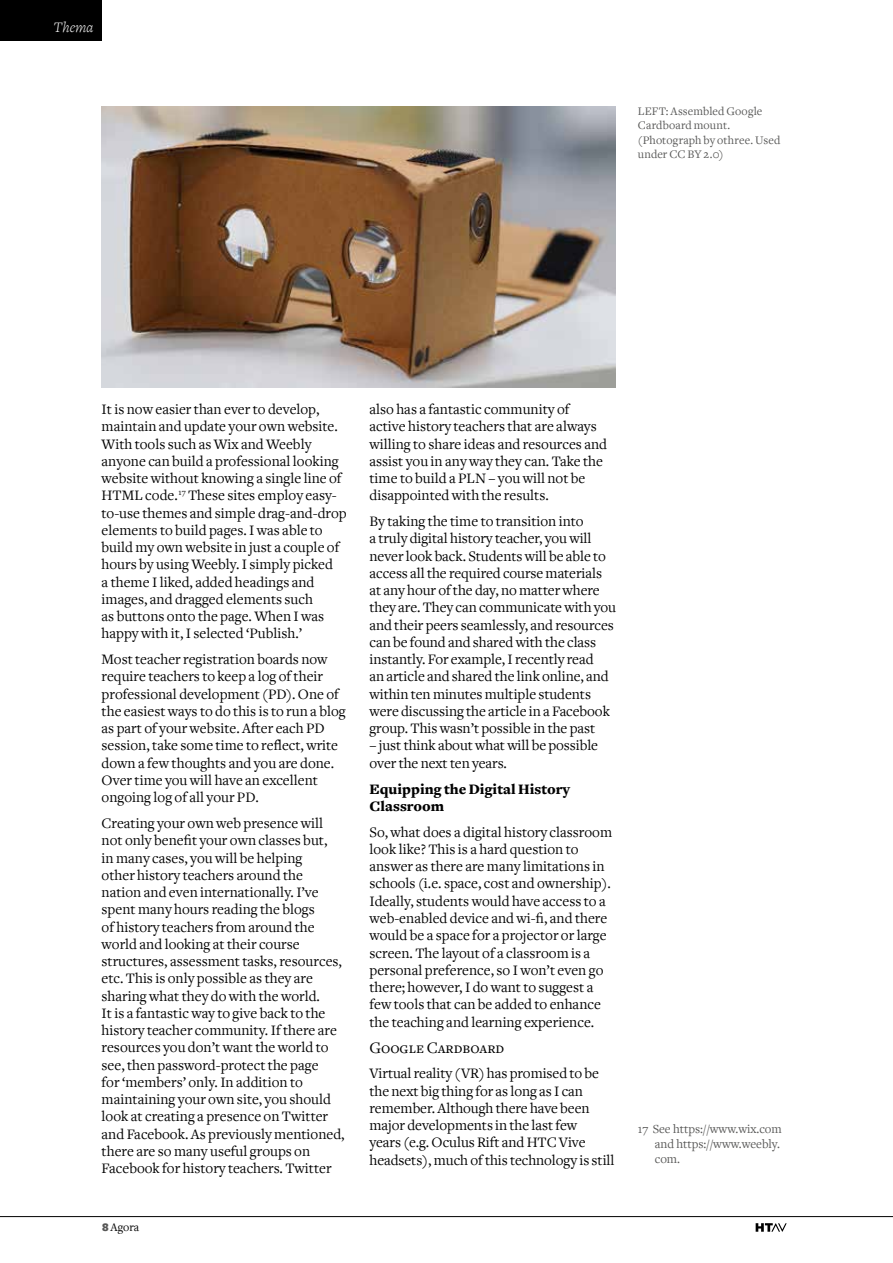
<style>
.page{position:relative;width:893px;height:1263px;background:#fff}
.page>*{position:absolute;margin:0;border:0;box-sizing:border-box;transform-origin:0 0}
.t1{font:16.5px "Freight Text Book SC";color:#000}
.t2{font:15px/17.2px "Freight Text";color:#000}
.t3{font:900 15px/17.2px "Freight Text";color:#000}
.t4{font:italic 300 15px "Freight Text";color:#fff}
.t5{font:12.75px/15px "Freight Text";letter-spacing:-.005em;color:#575756}
.t6{font:12px/14.4px "Freight Text";letter-spacing:.01em;color:#575756}
.t7{font:12px "Freight Text";color:#000}
.s1{font-family:"Freight Sans";font-weight:900;color:#575756}
</style>
<div class="page">
<svg style="left:756px;top:1223px;width:31px;height:9px"></svg>
<hr style="left:0;top:1216px;width:893px;height:1px;background:#000">
<div style="left:0;top:0;width:102px;height:41px;background:#000"></div>
<img style="left:101px;top:106px;width:515px;height:282px">
<p class="t4" style="left:54px;top:19px;width:42px">Thema</p>
<p class="t6" style="left:638px;top:104px;width:144px">LEFT: Assembled Google<br>Cardboard mount. (Photograph by othree. Used under CC BY 2.0)</p>
<p class="t2" style="left:102px;top:401px;width:247px">It is now easier than ever to develop, maintain and update your own website.<br>With tools such as Wix and Weebly anyone can build a professional looking website without knowing a single line of HTML code.<sup>17</sup> These sites employ easy&shy;to-use themes and simple drag-and-drop elements to build pages. I was able to build my own website in just a couple of hours by using Weebly. I simply picked<br>a theme I liked, added headings and images, and dragged elements such<br>as buttons onto the page. When I was happy with it, I selected ‘Publish.’</p>
<p class="t2" style="left:102px;top:651px;width:246px">Most teacher registration boards now require teachers to keep a log of their professional development (PD). One of the easiest ways to do this is to run a blog as part of your website. After each PD session, take some time to reflect, write down a few thoughts and you are done.<br>Over time you will have an excellent ongoing log of all your PD.</p>
<p class="t2" style="left:102px;top:815px;width:245px">Creating your own web presence will not only benefit your own classes but,<br>in many cases, you will be helping<br>other history teachers around the nation and even internationally. I’ve spent many hours reading the blogs<br>of history teachers from around the world and looking at their course structures, assessment tasks, resources, etc. This is only possible as they are sharing what they do with the world.<br>It is a fantastic way to give back to the history teacher community. If there are resources you don’t want the world to see, then password-protect the page<br>for ‘members’ only. In addition to maintaining your own site, you should look at creating a presence on Twitter and Facebook. As previously mentioned, there are so many useful groups on Facebook for history teachers. Twitter</p>
<p class="t7" style="left:102px;top:1220px;width:39px"><span class="s1">8</span> Agora</p>
<p class="t2" style="left:369px;top:401px;width:239px">also has a fantastic community of active history teachers that are always willing to share ideas and resources and assist you in any way they can. Take the time to build a PLN – you will not be disappointed with the results.</p>
<p class="t2" style="left:369px;top:513px;width:248px">By taking the time to transition into<br>a truly digital history teacher, you will never look back. Students will be able to access all the required course materials at any hour of the day, no matter where they are. They can communicate with you and their peers seamlessly, and resources can be found and shared with the class instantly. For example, I recently read<br>an article and shared the link online, and within ten minutes multiple students were discussing the article in a Facebook group. This wasn’t possible in the past</p>
<p class="t2" style="left:369px;top:737px;width:230px">– just think about what will be possible over the next ten years.</p>
<p class="t3" style="left:369px;top:780px;width:202px">Equipping the Digital History<br>Classroom</p>
<p class="t2" style="left:369px;top:823px;width:244px">So, what does a digital history classroom look like? This is a hard question to answer as there are many limitations in schools (i.e. space, cost and ownership).<br>Ideally, students would have access to a web-enabled device and wi-fi, and there would be a space for a projector or large screen. The layout of a classroom is a personal preference, so I won’t even go there; however, I do want to suggest a few tools that can be added to enhance the teaching and learning experience.</p>
<p class="t1" style="left:369px;top:1039px;width:136px">Google Cardboard</p>
<p class="t2" style="left:369px;top:1065px;width:247px">Virtual reality (VR) has promised to be the next big thing for as long as I can remember. Although there have been major developments in the last few<br>years (e.g. Oculus Rift and HTC Vive headsets), much of this technology is still</p>
<p class="t5" style="left:655px;top:1121px;width:128px;text-indent:-17px">17 See https://www.wix.com and https://www.weebly. com.</p>
</div>
